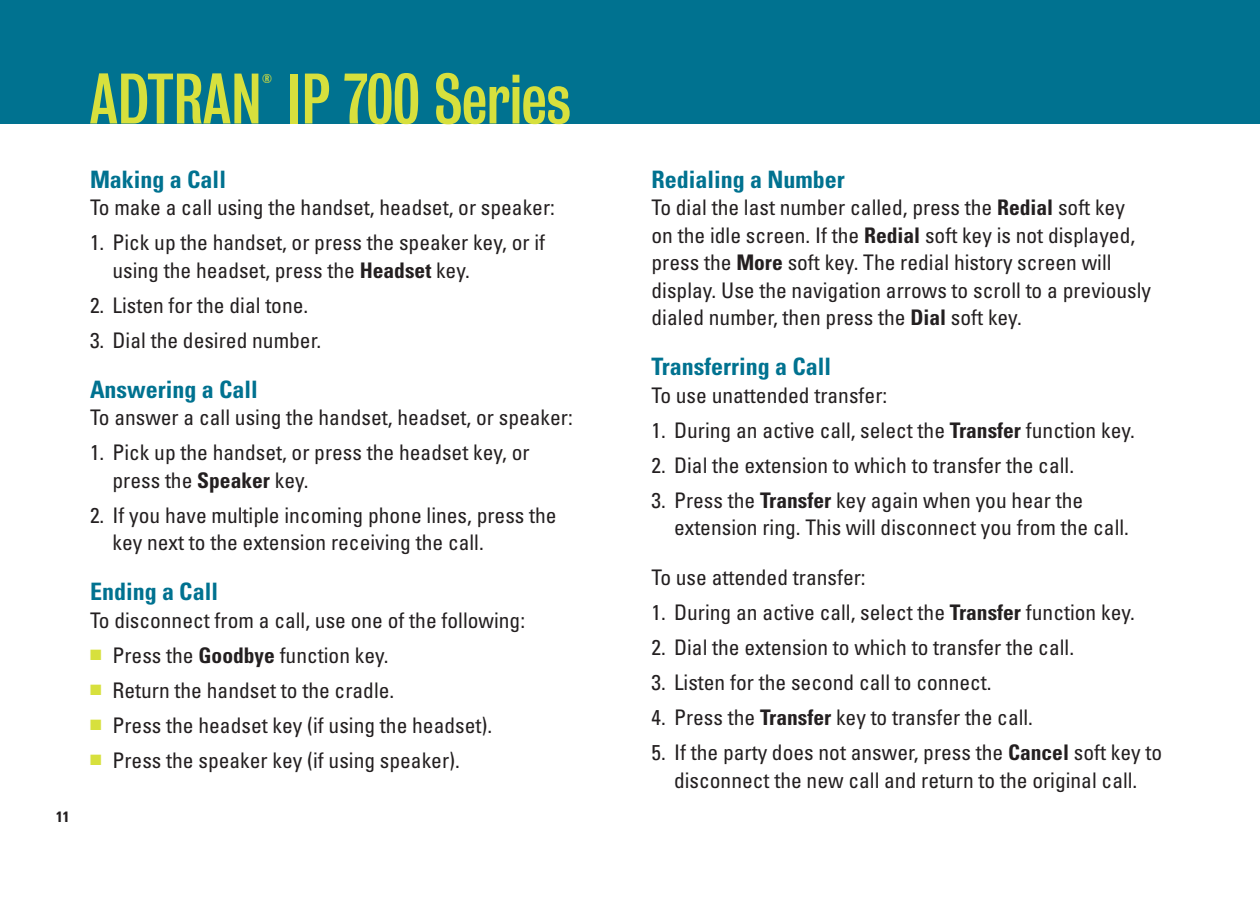
<style>
.page{position:relative;width:1260px;height:900px;background:#fff}
.page>*{position:absolute;margin:0;border:0;box-sizing:border-box;transform-origin:0 0}
.t1{font:65px "Bureau Grotesque Three Three";color:#d7e03d}
.t2{font:700 condensed 24px "Univers";color:#007290}
.t3{font:condensed 21.5px/27.5px "Univers";color:#231f20}
.t4{font:700 condensed 15px "Univers";color:#231f20}
.t5{font:14.5px "Bureau Grotesque Three Three";color:#d7e03d}
.s1{font-weight:700}
.s2{color:#d7e03d}
</style>
<div class="page">
<div style="left:0;top:0;width:1260px;height:124px;background:#007290"></div>
<p class="t4" style="left:56px;top:807px;width:15px">11</p>
<h1 class="t1" style="left:90px;top:63px;width:483px">ADTRAN IP 700 Series</h1>
<p class="t5" style="left:262px;top:72px;width:11px">®</p>
<p class="t2" style="left:90px;top:165px;width:138px">Making a Call</p>
<p class="t3" style="left:90px;top:194px;width:466px">To make a call using the handset, headset, or speaker:</p>
<p class="t3" style="left:112px;top:229px;width:434px;text-indent:-22px">1. Pick up the handset, or press the speaker key, or if using the headset, press the <span class="s1">Headset</span> key.</p>
<p class="t3" style="left:90px;top:291px;width:220px">2. Listen for the dial tone.</p>
<p class="t3" style="left:90px;top:326px;width:233px">3. Dial the desired number.</p>
<p class="t2" style="left:90px;top:375px;width:170px">Answering a Call</p>
<p class="t3" style="left:90px;top:404px;width:484px">To answer a call using the handset, headset, or speaker:</p>
<p class="t3" style="left:112px;top:439px;width:419px;text-indent:-22px">1. Pick up the handset, or press the headset key, or press the <span class="s1">Speaker</span> key.</p>
<p class="t3" style="left:112px;top:501px;width:446px;text-indent:-22px">2. If you have multiple incoming phone lines, press the key next to the extension receiving the call.</p>
<p class="t2" style="left:90px;top:577px;width:130px">Ending a Call</p>
<p class="t3" style="left:90px;top:606px;width:437px">To disconnect from a call, use one of the following:</p>
<p class="t3" style="left:90px;top:641px;width:300px"><span class="s2">■</span> Press the <span class="s1">Goodbye</span> function key.</p>
<p class="t3" style="left:90px;top:676px;width:306px"><span class="s2">■</span> Return the handset to the cradle.</p>
<p class="t3" style="left:90px;top:711px;width:404px"><span class="s2">■</span> Press the headset key (if using the headset).</p>
<p class="t3" style="left:90px;top:746px;width:371px"><span class="s2">■</span> Press the speaker key (if using speaker).</p>
<p class="t2" style="left:652px;top:165px;width:195px">Redialing a Number</p>
<p class="t3" style="left:652px;top:194px;width:501px">To dial the last number called, press the <span class="s1">Redial</span> soft key on the idle screen. If the <span class="s1">Redial</span> soft key is not displayed, press the <span class="s1">More</span> soft key. The redial history screen will display. Use the navigation arrows to scroll to a previously dialed number, then press the <span class="s1">Dial</span> soft key.</p>
<p class="t2" style="left:652px;top:352px;width:181px">Transferring a Call</p>
<p class="t3" style="left:652px;top:381px;width:237px">To use unattended transfer:</p>
<p class="t3" style="left:652px;top:416px;width:485px">1. During an active call, select the <span class="s1">Transfer</span> function key.</p>
<p class="t3" style="left:652px;top:451px;width:424px">2. Dial the extension to which to transfer the call.</p>
<p class="t3" style="left:674px;top:486px;width:456px;text-indent:-22px">3. Press the <span class="s1">Transfer</span> key again when you hear the extension ring. This will disconnect you from the call.</p>
<p class="t3" style="left:652px;top:564px;width:216px">To use attended transfer:</p>
<p class="t3" style="left:652px;top:599px;width:485px">1. During an active call, select the <span class="s1">Transfer</span> function key.</p>
<p class="t3" style="left:652px;top:634px;width:424px">2. Dial the extension to which to transfer the call.</p>
<p class="t3" style="left:652px;top:669px;width:342px">3. Listen for the second call to connect.</p>
<p class="t3" style="left:652px;top:704px;width:383px">4. Press the <span class="s1">Transfer</span> key to transfer the call.</p>
<p class="t3" style="left:652px;top:739px;width:512px;text-align:center">5. If the party does not answer, press the <span class="s1">Cancel</span> soft key to disconnect the new call and return to the original call.</p>
</div>
